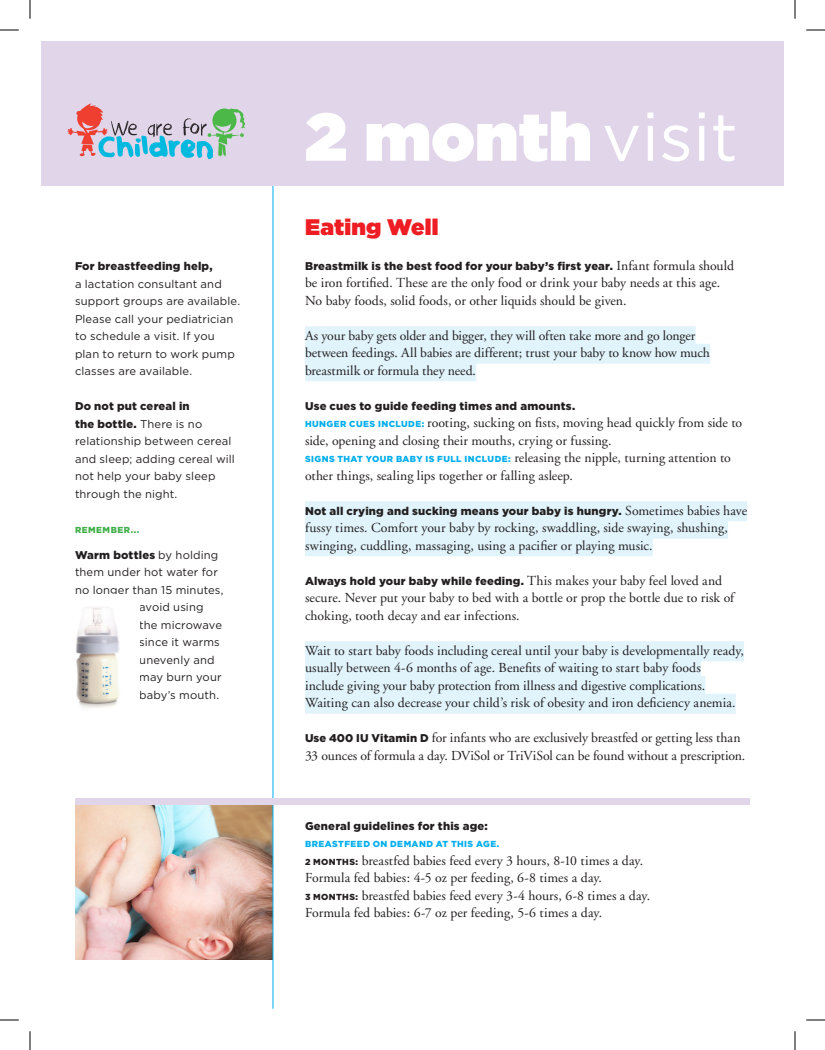
<style>
.page{position:relative;width:825px;height:1050px;background:#fff}
.page>*{position:absolute;margin:0;border:0;box-sizing:border-box;transform-origin:0 0}
.t1{font:900 67.5px "Gotham";color:#fff}
.head{font:900 22.5px "Gotham";letter-spacing:.01em;color:#ee1d23}
.text{font:13.75px/17.5px "Adobe Garamond";letter-spacing:.005em;color:#231f20}
.highlighted_text{font:13.75px "Adobe Garamond";color:#231f20}
.sidebar_text{font:11.25px/17.5px "Gotham";letter-spacing:.01em;color:#231f20}
.text-2{font:900 11.25px "Gotham";letter-spacing:.02em;color:#231f20}
.highlighted_text-2{font:900 11.25px "Gotham";letter-spacing:.02em;color:#231f20}
.sidebar_text-2{font:900 11.25px "Gotham";letter-spacing:.015em;color:#231f20}
.text-3{font:900 8.75px "Gotham";letter-spacing:.05em;color:#00aeef}
.sidebar_lead_in{font:900 8.75px "Gotham";letter-spacing:.06em;color:#40ae49}
.s1{font-weight:900}
.s2{font-weight:400}
.s3{font-family:"Adobe Garamond";font-weight:400;font-size:13.75px}
.s4{font-family:"Gotham";font-weight:900;font-size:8.75px;color:#00aeef}
.s5{font-family:"Gotham";font-weight:900;font-size:11.25px}
.s6{font-family:"Gotham";font-weight:900;font-size:8.75px}
</style>
<div class="page">
<img style="left:75px;top:805px;width:198px;height:154px">
<hr style="left:273px;top:41px;width:1px;height:968px;background:#00aeef">
<div style="left:305px;top:326px;width:391px;height:20px;background:#e1f4fc"></div>
<div style="left:305px;top:344px;width:405px;height:20px;background:#e1f4fc"></div>
<div style="left:305px;top:361px;width:171px;height:20px;background:#e1f4fc"></div>
<div style="left:305px;top:501px;width:442px;height:20px;background:#e1f4fc"></div>
<div style="left:305px;top:519px;width:423px;height:20px;background:#e1f4fc"></div>
<div style="left:305px;top:536px;width:348px;height:20px;background:#e1f4fc"></div>
<div style="left:305px;top:641px;width:439px;height:20px;background:#e1f4fc"></div>
<div style="left:305px;top:659px;width:396px;height:20px;background:#e1f4fc"></div>
<div style="left:305px;top:676px;width:400px;height:20px;background:#e1f4fc"></div>
<div style="left:305px;top:694px;width:431px;height:20px;background:#e1f4fc"></div>
<div style="left:75px;top:798px;width:675px;height:7px;background:#e0d5e9"></div>
<div style="left:41px;top:41px;width:743px;height:145px;background:#e0d5e9"></div>
<svg style="left:68px;top:103px;width:177px;height:56px"></svg>
<img style="left:76px;top:607px;width:43px;height:101px">
<svg style="left:0;top:29px;width:19px;height:2px"></svg>
<svg style="left:806px;top:29px;width:19px;height:2px"></svg>
<svg style="left:0;top:1019px;width:19px;height:2px"></svg>
<svg style="left:806px;top:1019px;width:19px;height:2px"></svg>
<svg style="left:29px;top:0;width:2px;height:19px"></svg>
<svg style="left:29px;top:1031px;width:2px;height:19px"></svg>
<svg style="left:794px;top:0;width:2px;height:19px"></svg>
<svg style="left:794px;top:1031px;width:2px;height:19px"></svg>
<p class="sidebar_text" style="left:75px;top:257px;width:167px"><span class="s1">For breastfeeding help,<br></span>a lactation consultant and support groups are available.<br>Please call your pediatrician to schedule a visit. If you plan to return to work pump classes are available.</p>
<p class="sidebar_text" style="left:75px;top:397px;width:161px"><span class="s1">Do not put cereal in<br>the bottle.</span> There is no relationship between cereal and sleep; adding cereal will not help your baby sleep through the night.</p>
<p class="sidebar_lead_in" style="left:75px;top:524px;width:66px">REMEMBER...</p>
<p class="sidebar_text-2" style="left:75px;top:547px;width:145px">Warm bottles <span class="s2">by holding</span></p>
<p class="sidebar_text" style="left:75px;top:563px;width:144px">them under hot water for</p>
<p class="sidebar_text" style="left:75px;top:581px;width:150px">no longer than 15 minutes,</p>
<p class="sidebar_text" style="left:139px;top:598px;width:66px">avoid using</p>
<p class="sidebar_text" style="left:139px;top:616px;width:84px">the microwave</p>
<p class="sidebar_text" style="left:139px;top:633px;width:82px">since it warms</p>
<p class="sidebar_text" style="left:139px;top:651px;width:77px">unevenly and</p>
<p class="sidebar_text" style="left:139px;top:668px;width:84px">may burn your</p>
<p class="sidebar_text" style="left:139px;top:686px;width:81px">baby’s mouth.</p>
<p class="t1" style="left:305px;top:88px;width:434px">2 month <span class="s2">visit</span></p>
<p class="head" style="left:305px;top:211px;width:135px">Eating Well</p>
<p class="text-2" style="left:305px;top:258px;width:431px">Breastmilk is the best food for your baby’s first year. <span class="s3">Infant formula should</span></p>
<p class="text" style="left:305px;top:275px;width:417px">be iron fortified. These are the only food or drink your baby needs at this age.<br>No baby foods, solid foods, or other liquids should be given.</p>
<p class="highlighted_text" style="left:305px;top:328px;width:392px">As your baby gets older and bigger, they will often take more and go longer</p>
<p class="highlighted_text" style="left:305px;top:346px;width:406px">between feedings. All babies are different; trust your baby to know how much</p>
<p class="highlighted_text" style="left:305px;top:363px;width:173px">breastmilk or formula they need.</p>
<p class="text-2" style="left:305px;top:398px;width:272px">Use cues to guide feeding times and amounts.</p>
<p class="text" style="left:305px;top:415px;width:439px"><span class="s4">HUNGER CUES INCLUDE:</span> rooting, sucking on fists, moving head quickly from side to side, opening and closing their mouths, crying or fussing.</p>
<p class="text" style="left:305px;top:450px;width:427px"><span class="s4">SIGNS THAT YOUR BABY IS FULL INCLUDE:</span> releasing the nipple, turning attention to other things, sealing lips together or falling asleep.</p>
<p class="highlighted_text-2" style="left:305px;top:503px;width:444px">Not all crying and sucking means your baby is hungry. <span class="s3">Sometimes babies have</span></p>
<p class="highlighted_text" style="left:305px;top:521px;width:425px">fussy times. Comfort your baby by rocking, swaddling, side swaying, shushing,</p>
<p class="highlighted_text" style="left:305px;top:538px;width:349px">swinging, cuddling, massaging, using a pacifier or playing music.</p>
<p class="text-2" style="left:305px;top:573px;width:419px">Always hold your baby while feeding. <span class="s3">This makes your baby feel loved and</span></p>
<p class="text" style="left:305px;top:590px;width:431px">secure. Never put your baby to bed with a bottle or prop the bottle due to risk of choking, tooth decay and ear infections.</p>
<p class="highlighted_text" style="left:305px;top:643px;width:441px">Wait to start baby foods including cereal until your baby is developmentally ready,</p>
<p class="highlighted_text" style="left:305px;top:661px;width:397px">usually between 4-6 months of age. Benefits of waiting to start baby foods</p>
<p class="highlighted_text" style="left:305px;top:678px;width:402px">include giving your baby protection from illness and digestive complications.</p>
<p class="highlighted_text" style="left:305px;top:696px;width:432px">Waiting can also decrease your child’s risk of obesity and iron deficiency anemia.</p>
<p class="text" style="left:305px;top:730px;width:442px"><span class="s5">Use 400 IU Vitamin D</span> for infants who are exclusively breastfed or getting less than<br>33 ounces of formula a day. DViSol or TriViSol can be found without a prescription.</p>
<p class="text-2" style="left:305px;top:818px;width:184px">General guidelines for this age:</p>
<p class="text-3" style="left:305px;top:838px;width:196px">BREASTFEED ON DEMAND AT THIS AGE.</p>
<p class="text" style="left:305px;top:852px;width:340px"><span class="s6">2 MONTHS:</span> breastfed babies feed every 3 hours, 8-10 times a day.<br>Formula fed babies: 4-5 oz per feeding, 6-8 times a day.</p>
<p class="text" style="left:305px;top:887px;width:347px"><span class="s6">3 MONTHS:</span> breastfed babies feed every 3-4 hours, 6-8 times a day.</p>
<p class="text" style="left:305px;top:905px;width:299px">Formula fed babies: 6-7 oz per feeding, 5-6 times a day.</p>
</div>
